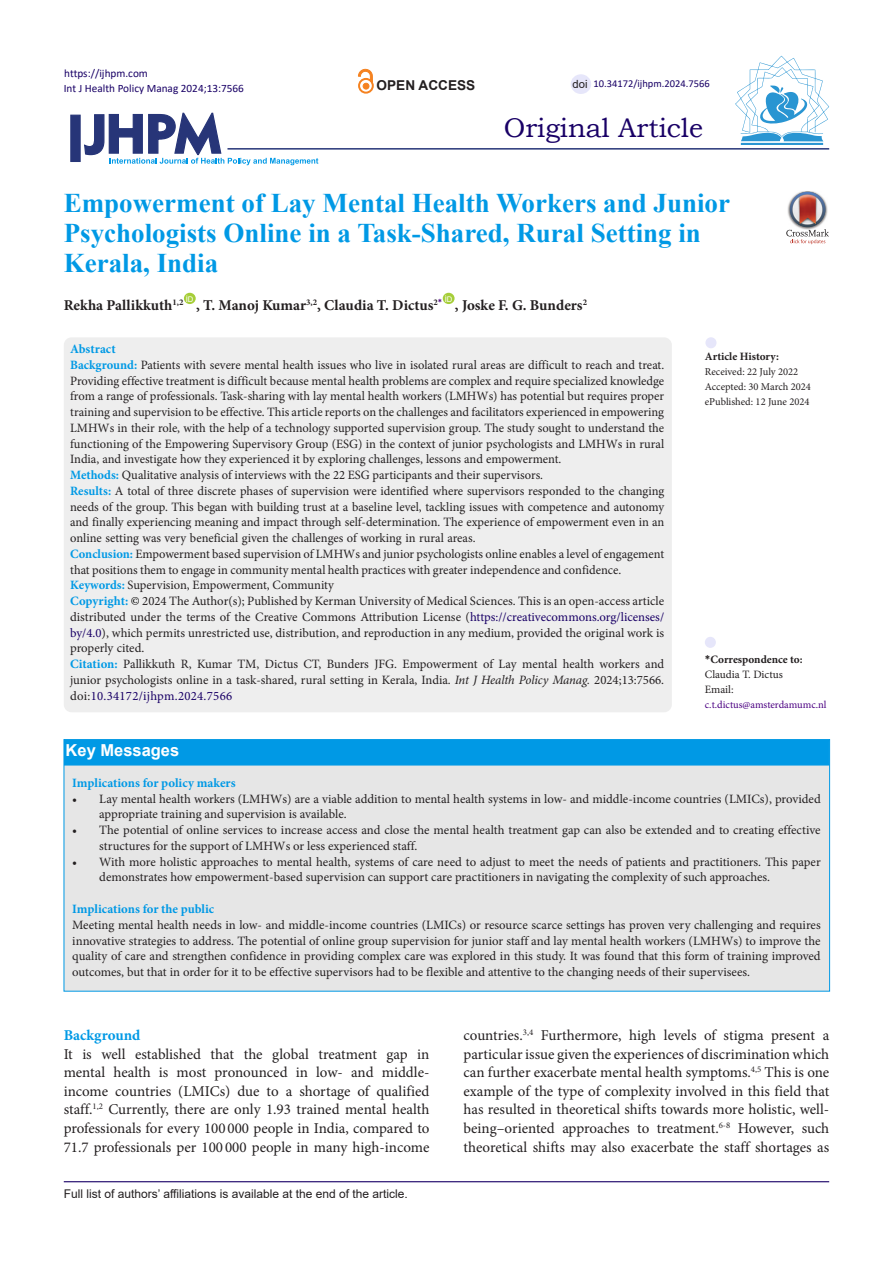
<style>
.page{position:relative;width:893px;height:1263px;background:#fff}
.page>*{position:absolute;margin:0;border:0;box-sizing:border-box;transform-origin:0 0}
.Default{font:700 27px/30px "Times New Roman";color:#0099e5}
.t1{font:27px "Bookman Old Style";color:#190066}
.t2{font:700 16.5px "Arial";color:#fff}
.t3{font:15px/18.6px "Minion Pro";color:#231f20;text-align:justify}
.Default-2{font:700 15px "Minion Pro";color:#231f20}
.heading_1{font:700 15px "Minion Pro";color:#0099e5}
.t4{font:700 13.65px "Arial";color:#231f20}
.Default-3{font:12.75px/15.8px "Minion Pro";color:#231f20;text-align:justify}
.Default-4{font:700 12.75px "Minion Pro";color:#0099e5}
.t5{font:12px "Arial";color:#231f20}
.t6{font:11.25px "Calibri";color:#190066}
.t7{font:700 11.25px "Minion Pro";color:#231f20}
.t8{font:11.25px "Minion Pro";color:#231f20}
.t9{font:11.25px "Arial";color:#231f20}
.t10{font:10.5px "Minion Pro";color:#231f20}
.t11{font:10.5px "Minion Pro";letter-spacing:-.005em;color:#4b0082}
.t12{font:10.5px "Calibri";color:#190066}
.t13{font:7.8px "Arial";color:#fff}
.s1{font-weight:700;color:#0099e5}
.s2{color:#000}
.s3{color:#190066}
.s4{font-style:italic}
.s5{font-family:"Calibri"}
</style>
<div class="page">
<svg style="left:84px;top:112px;width:234px;height:53px"></svg>
<div style="left:70px;top:115px;width:11px;height:47px;background:#273578;border:1px solid #273578"></div>
<div style="left:184px;top:293px;width:12px;height:11px;background:#a6ce39;border-radius:50%"></div>
<div style="left:443px;top:293px;width:12px;height:11px;background:#a6ce39;border-radius:50%"></div>
<hr style="left:227px;top:148px;width:602px;height:2px;background:#273578">
<div style="left:64px;top:337px;width:608px;height:375px;background:#eee;border-radius:8px"></div>
<div style="left:705px;top:637px;width:11px;height:11px;background:#e6e6fa;border-radius:50%"></div>
<div style="left:705px;top:337px;width:11px;height:11px;background:#e6e6fa;border-radius:50%"></div>
<hr style="left:64px;top:1181px;width:765px;height:1px;background:#190066">
<hr style="left:741px;top:143px;width:82px;height:2px;background:#2995d2">
<svg style="left:735px;top:56px;width:94px;height:85px"></svg>
<div style="left:571px;top:74px;width:20px;height:20px;background:#e6e6fa;border-radius:50%"></div>
<img style="left:801px;top:191px;width:13px;height:1px">
<svg style="left:786px;top:192px;width:43px;height:52px"></svg>
<div style="left:64px;top:739px;width:766px;height:252px;background:#e6e6e6"></div>
<div style="left:64px;top:739px;width:766px;height:26px;background:#0099e5;border:2px solid #0099e5"></div>
<div style="left:358px;top:78px;width:16px;height:16px;border:2px solid #f58220;border-radius:50%"></div>
<svg style="left:358px;top:69px;width:15px;height:20px"></svg>
<p class="t6" style="left:64px;top:65px;width:85px">https://ijhpm.com</p>
<p class="t6" style="left:64px;top:81px;width:182px">Int J Health Policy Manag 2024;13:7566</p>
<p class="t4" style="left:377px;top:76px;width:100px">OPEN ACCESS</p>
<p class="t9" style="left:573px;top:76px;width:17px">doi</p>
<p class="t12" style="left:593px;top:76px;width:118px">10.34172/ijhpm.2024.7566</p>
<p class="t1" style="left:504px;top:110px;width:201px">Original Article</p>
<p class="Default" style="left:64px;top:188px;width:668px">Empowerment of Lay Mental Health Workers and Junior<br>Psychologists Online in a Task-Shared, Rural Setting in<br>Kerala, India</p>
<p class="Default-2" style="left:64px;top:294px;width:121px">Rekha Pallikkuth<sup>1,2</sup></p>
<p class="t13" style="left:186px;top:293px;width:9px">ID</p>
<p class="Default-2" style="left:196px;top:294px;width:248px">, T. Manoj Kumar<sup>3,2</sup>, Claudia T. Dictus<sup>2</sup><sup>*</sup></p>
<p class="t13" style="left:445px;top:293px;width:9px">ID</p>
<p class="Default-2" style="left:455px;top:294px;width:134px">, Joske F. G. Bunders<sup>2</sup></p>
<p class="Default-4" style="left:70px;top:340px;width:47px">Abstract</p>
<p class="Default-3" style="left:70px;top:357px;width:596px"><span class="s1">Background:</span> Patients with severe mental health issues who live in isolated rural areas are difficult to reach and treat.<br>Providing effective treatment is difficult because mental health problems are complex and require specialized knowledge from a range of professionals. Task-sharing with lay mental health workers (LMHWs) has potential but requires proper training and supervision to be effective. This article reports on the challenges and facilitators experienced in empowering LMHWs in their role, with the help of a technology supported supervision group. The study sought to understand the functioning of the Empowering Supervisory Group (ESG) in the context of junior psychologists and LMHWs in rural India, and investigate how they experienced it by exploring challenges, lessons and empowerment.</p>
<p class="Default-3" style="left:70px;top:467px;width:474px"><span class="s1">Methods:</span> Qualitative analysis of interviews with the 22 ESG participants and their supervisors.</p>
<p class="Default-3" style="left:70px;top:483px;width:596px"><span class="s1">Results:</span> A total of three discrete phases of supervision were identified where supervisors responded to the changing needs of the group. This began with building trust at a baseline level, tackling issues with competence and autonomy and finally experiencing meaning and impact through self-determination. The experience of empowerment even in an online setting was very beneficial given the challenges of working in rural areas.</p>
<p class="Default-3" style="left:70px;top:546px;width:596px"><span class="s1">Conclusion:</span> Empowerment based supervision of LMHWs and junior psychologists online enables a level of engagement that positions them to engage in community mental health practices with greater independence and confidence.</p>
<p class="Default-3" style="left:70px;top:577px;width:265px"><span class="s1">Keywords:</span> Supervision, Empowerment, Community</p>
<p class="Default-3" style="left:70px;top:593px;width:596px"><span class="s1">Copyright:</span> <span class="s2">©</span> 2024 The Author(s); Published by Kerman University of Medical Sciences. This is an open-access article distributed under the terms of the Creative Commons Attribution License (<span class="s3">https://creativecommons.org/licenses/ by/4.0</span>), which permits unrestricted use, distribution, and reproduction in any medium, provided the original work is properly cited.</p>
<p class="Default-3" style="left:70px;top:656px;width:596px"><span class="s1">Citation:</span> Pallikkuth R, Kumar TM, Dictus CT, Bunders JFG. Empowerment of Lay mental health workers and junior psychologists online in a task-shared, rural setting in Kerala, India. <span class="s4">Int J Health Policy Manag.</span> 2024;13:7566. doi:<span class="s3">10.34172/ijhpm.2024.7566</span></p>
<p class="t7" style="left:705px;top:651px;width:99px"><span class="s5">*</span>Correspondence to:</p>
<p class="t7" style="left:705px;top:349px;width:76px">Article History:</p>
<p class="t10" style="left:705px;top:365px;width:95px">Received: 22 July 2022</p>
<p class="t10" style="left:705px;top:380px;width:108px">Accepted: 30 March 2024</p>
<p class="t10" style="left:705px;top:395px;width:106px">ePublished: 12 June 2024</p>
<p class="t8" style="left:705px;top:667px;width:80px">Claudia T. Dictus</p>
<p class="t8" style="left:705px;top:682px;width:30px">Email:</p>
<p class="t11" style="left:705px;top:697px;width:123px">c.t.dictus@amsterdamumc.nl</p>
<p class="t2" style="left:66px;top:739px;width:115px">Key Messages</p>
<p class="Default-4" style="left:72px;top:774px;width:165px">Implications for policy makers</p>
<p class="Default-3" style="left:99px;top:791px;width:723px;text-indent:-27px">• Lay mental health workers (LMHWs) are a viable addition to mental health systems in low- and middle-income countries (LMICs), provided appropriate training and supervision is available.</p>
<p class="Default-3" style="left:99px;top:822px;width:723px;text-indent:-27px">• The potential of online services to increase access and close the mental health treatment gap can also be extended and to creating effective structures for the support of LMHWs or less experienced staff.</p>
<p class="Default-3" style="left:99px;top:854px;width:723px;text-indent:-27px">• With more holistic approaches to mental health, systems of care need to adjust to meet the needs of patients and practitioners. This paper demonstrates how empowerment-based supervision can support care practitioners in navigating the complexity of such approaches.</p>
<p class="Default-4" style="left:72px;top:900px;width:144px">Implications for the public</p>
<p class="Default-3" style="left:72px;top:917px;width:750px">Meeting mental health needs in low- and middle-income countries (LMICs) or resource scarce settings has proven very challenging and requires innovative strategies to address. The potential of online group supervision for junior staff and lay mental health workers (LMHWs) to improve the quality of care and strengthen confidence in providing complex care was explored in this study. It was found that this form of training improved outcomes, but that in order for it to be effective supervisors had to be flexible and attentive to the changing needs of their supervisees.</p>
<p class="heading_1" style="left:64px;top:1025px;width:78px">Background</p>
<p class="t3" style="left:64px;top:1044px;width:367px">It is well established that the global treatment gap in mental health is most pronounced in low- and middle&shy;income countries (LMICs) due to a shortage of qualified staff.<sup>1,2</sup> Currently, there are only 1.93 trained mental health professionals for every 100 000 people in India, compared to 71.7 professionals per 100 000 people in many high-income</p>
<p class="t5" style="left:64px;top:1185px;width:346px">Full list of authors’ affiliations is available at the end of the article.</p>
<p class="t3" style="left:463px;top:1026px;width:367px">countries.<sup>3,4</sup> Furthermore, high levels of stigma present a particular issue given the experiences of discrimination which can further exacerbate mental health symptoms.<sup>4,5</sup> This is one example of the type of complexity involved in this field that has resulted in theoretical shifts towards more holistic, well&shy;being–oriented approaches to treatment.<sup>6-8</sup> However, such theoretical shifts may also exacerbate the staff shortages as</p>
</div>
